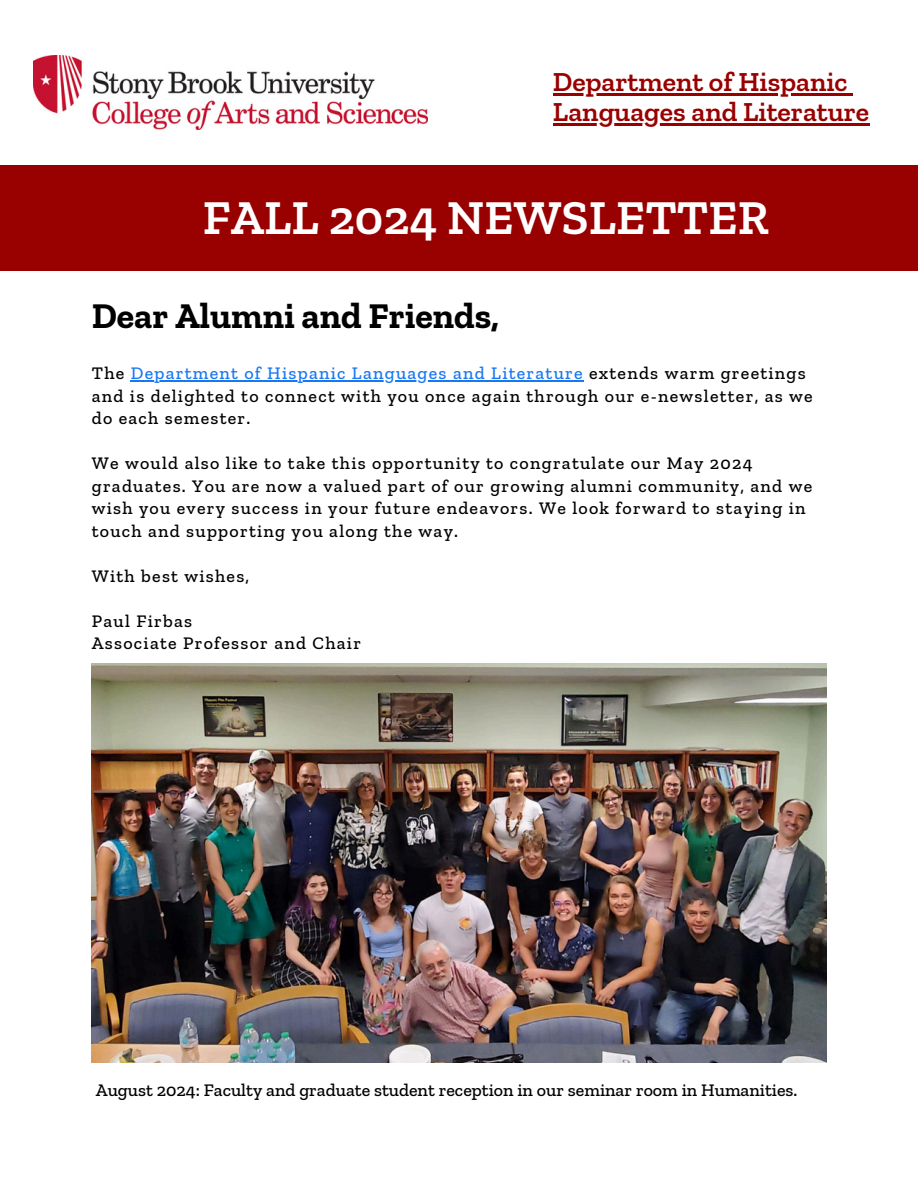
<style>
.page{position:relative;width:918px;height:1188px;background:#fff}
.page>*{position:absolute;margin:0;border:0;box-sizing:border-box;transform-origin:0 0}
.t1{font:600 49.5px "Zilla Slab";color:#fff}
.t2{font:700 36px "Zilla Slab";color:#000}
.t3{font:600 27.9px "Zilla Slab";color:#900}
.t4{font:500 18px/22.5px "Zilla Slab";letter-spacing:.07em;color:#000}
.t5{font:500 18px "Zilla Slab";color:#000}
.t6{font:500 18px "Zilla Slab";letter-spacing:.07em;color:#1877f2}
.s1{color:#000}
</style>
<div class="page">
<div style="left:0;top:166px;width:918px;height:105px;background:#900"></div>
<img style="left:33px;top:55px;width:395px;height:74px">
<img style="left:92px;top:663px;width:734px;height:400px">
<hr style="left:131px;top:380px;width:453px;height:1px;background:#1877f2">
<hr style="left:553px;top:93px;width:295px;height:3px;background:#900">
<svg style="left:848px;top:93px;width:5px;height:3px"></svg>
<hr style="left:553px;top:124px;width:316px;height:2px;background:#900">
<p class="t3" style="left:553px;top:65px;width:296px">Department of Hispanic</p>
<p class="t3" style="left:553px;top:95px;width:318px">Languages and Literature</p>
<p class="t1" style="left:203px;top:187px;width:568px">FALL 2024 NEWSLETTER</p>
<p class="t2" style="left:92px;top:294px;width:409px">Dear Alumni and Friends,</p>
<p class="t6" style="left:92px;top:362px;width:716px"><span class="s1">The</span> Department of Hispanic Languages and Literature <span class="s1">extends warm greetings</span></p>
<h3 class="t4" style="left:92px;top:384px;width:723px">and is delighted to connect with you once again through our e-newsletter, as we do each semester.</h3>
<h3 class="t4" style="left:92px;top:452px;width:662px">We would also like to take this opportunity to congratulate our May 2024</h3>
<p class="t4" style="left:92px;top:474px;width:722px">graduates. You are now a valued part of our growing alumni community, and we wish you every success in your future endeavors. We look forward to staying in touch and supporting you along the way.</p>
<p class="t4" style="left:92px;top:564px;width:159px">With best wishes,</p>
<h1 class="t4" style="left:92px;top:609px;width:102px">Paul Firbas</h1>
<h2 class="t4" style="left:92px;top:632px;width:271px">Associate Professor and Chair</h2>
<p class="t5" style="left:96px;top:1079px;width:703px">August 2024: Faculty and graduate student reception in our seminar room in Humanities.</p>
</div>
